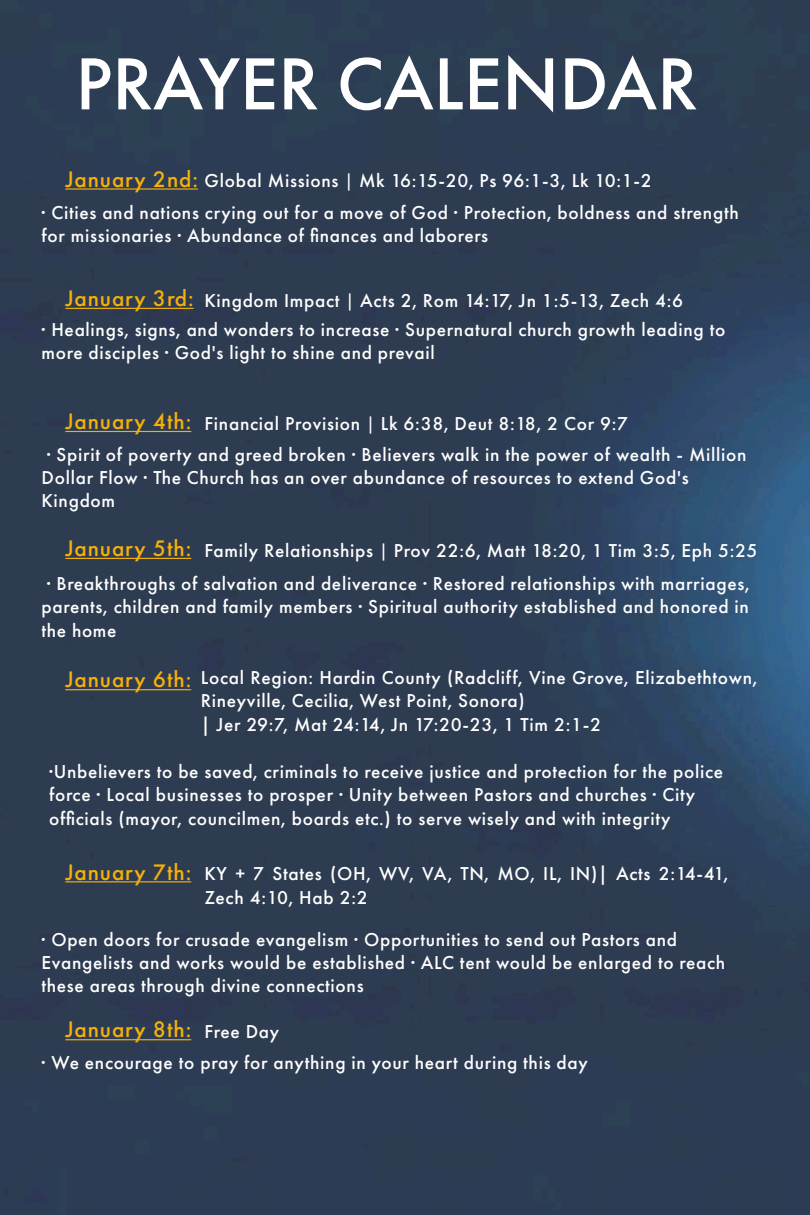
<style>
.page{position:relative;width:810px;height:1215px;background:#2d3c55}
.page>*{position:absolute;margin:0;border:0;box-sizing:border-box;transform-origin:0 0}
.t1{font:500 76.5px "Futura PT";color:#fff}
.t2{font:500 23.4px "Futura PT";letter-spacing:.035em;color:#f6b107}
.t3{font:500 19.35px/23.2px "Futura PT";letter-spacing:.035em;color:#fff}
.s1{font-size:23.4px;color:#f6b107}
.s2{font-family:"Calibri";font-weight:400}
.s3{font-size:19.35px;color:#fff}
</style>
<div class="page">
<div style="left:21px;top:131px;width:234px;height:37px;background:#2d3c55"></div>
<div style="left:164px;top:135px;width:532px;height:33px;background:#2d3c55"></div>
<div style="left:1px;top:168px;width:794px;height:112px;background:#2d3c51"></div>
<div style="left:21px;top:250px;width:230px;height:36px;background:#2d3c50"></div>
<div style="left:164px;top:255px;width:563px;height:31px;background:#2d3c50"></div>
<img style="left:1px;top:286px;width:780px;height:111px">
<img style="left:248px;top:378px;width:424px;height:33px">
<div style="left:1px;top:1030px;width:633px;height:77px;background:#2d3c51"></div>
<div style="left:21px;top:674px;width:139px;height:54px;background:#2d3c50"></div>
<hr style="left:65px;top:689px;width:126px;height:1px;background:#f6b107">
<img style="left:1px;top:540px;width:805px;height:134px">
<img style="left:160px;top:634px;width:650px;height:135px">
<img style="left:8px;top:728px;width:771px;height:135px">
<div style="left:21px;top:823px;width:227px;height:73px;background:#2d3c50"></div>
<hr style="left:65px;top:881px;width:126px;height:1px;background:#f6b107">
<img style="left:164px;top:830px;width:621px;height:112px">
<div style="left:1px;top:896px;width:780px;height:134px;background:#2d3c50"></div>
<div style="left:21px;top:373px;width:227px;height:38px;background:#2d3c50"></div>
<img style="left:1px;top:411px;width:801px;height:134px">
<h1 class="t1" style="left:75px;top:38px;width:624px">PRAYER CALENDAR</h1>
<p class="t3" style="left:42px;top:165px;width:699px;line-height:31.3px;text-indent:24px"><span class="s1">January 2nd:</span> Global Missions <span class="s2">|</span> Mk 16:15-20, Ps 96:1-3, Lk 10:1-2<br>· Cities and nations crying out for a move of God · Protection, boldness and strength</p>
<p class="t3" style="left:42px;top:224px;width:448px">for missionaries · Abundance of finances and laborers</p>
<p class="t3" style="left:42px;top:286px;width:685px;line-height:29.5px;text-indent:24px"><span class="s1">January 3rd:</span> Kingdom Impact <span class="s2">|</span> Acts 2, Rom 14:17, Jn 1:5-13, Zech 4:6<br>· Healings, signs, and wonders to increase · Supernatural church growth leading to</p>
<p class="t3" style="left:42px;top:341px;width:395px">more disciples · God's light to shine and prevail</p>
<p class="t2" style="left:65px;top:407px;width:127px">January 4th:</p>
<p class="t3" style="left:42px;top:443px;width:706px">· Spirit of poverty and greed broken · Believers walk in the power of wealth - Million<br>Dollar Flow · The Church has an over abundance of resources to extend God's<br>Kingdom</p>
<p class="t3" style="left:205px;top:412px;width:425px">Financial Provision <span class="s2">|</span> Lk 6:38, Deut 8:18, 2 Cor 9:7</p>
<p class="t2" style="left:65px;top:534px;width:127px">January 5th:</p>
<p class="t3" style="left:42px;top:572px;width:710px;text-align:justify">· Breakthroughs of salvation and deliverance · Restored relationships with marriages, parents, children and family members · Spiritual authority established and honored in the home</p>
<p class="t3" style="left:201px;top:666px;width:558px">Local Region: Hardin County (Radcliff, Vine Grove, Elizabethtown,<br>Rineyville, Cecilia, West Point, Sonora)<br>| Jer 29:7, Mat 24:14, Jn 17:20-23, 1 Tim 2:1-2</p>
<p class="t3" style="left:49px;top:760px;width:676px">·Unbelievers to be saved, criminals to receive justice and protection for the police force · Local businesses to prosper · Unity between Pastors and churches · City officials (mayor, councilmen, boards etc.) to serve wisely and with integrity</p>
<p class="t3" style="left:205px;top:862px;width:525px;text-indent:-139px"><span class="s1">January 7th:</span> KY + 7 States (OH, WV, VA, TN, MO, IL, IN)| Acts 2:14-41,<br>Zech 4:10, Hab 2:2</p>
<p class="t3" style="left:42px;top:928px;width:685px">· Open doors for crusade evangelism · Opportunities to send out Pastors and<br>Evangelists and works would be established · ALC tent would be enlarged to reach these areas through divine connections</p>
<p class="t3" style="left:205px;top:539px;width:554px">Family Relationships <span class="s2">|</span> Prov 22:6, Matt 18:20, 1 Tim 3:5, Eph 5:25</p>
<p class="t2" style="left:65px;top:666px;width:127px">January 6th:</p>
<p class="t2" style="left:65px;top:1016px;width:215px">January 8th: <span class="s3">Free Day</span></p>
<p class="t3" style="left:42px;top:1051px;width:548px">· We encourage to pray for anything in your heart during this day</p>
</div>
